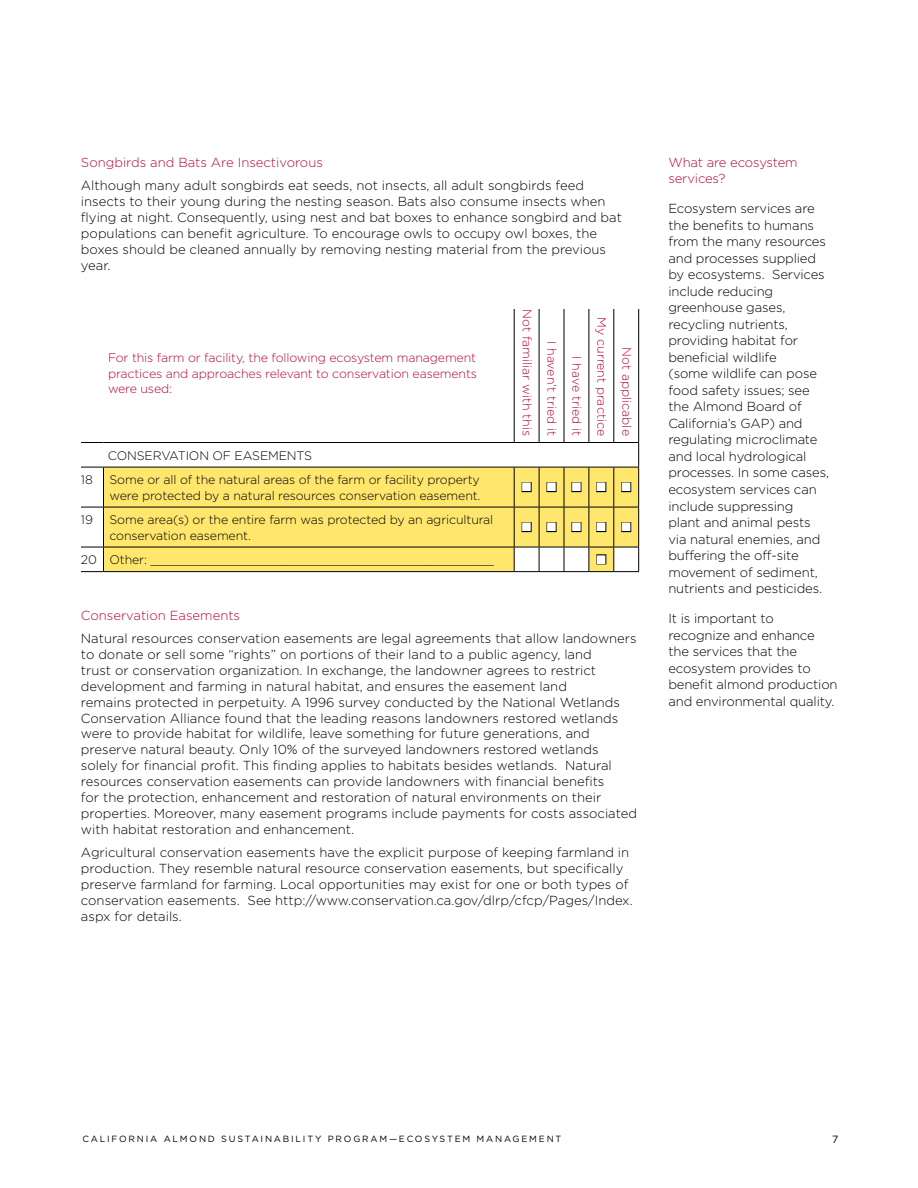
<style>
.page{position:relative;width:918px;height:1188px;background:#fff}
.page>*{position:absolute;margin:0;border:0;box-sizing:border-box;transform-origin:0 0}
.t1{font:300 13.05px/16.5px "Gotham";color:#000}
.t2{font:300 13.05px/16.5px "Gotham";color:#b30838}
.t3{font:300 12.3px/15.3px "Gotham";letter-spacing:-.01em;color:#000}
.t4{font:300 12.3px/15.3px "Gotham";color:#b30838;text-align:justify}
.t5{font:12.3px "Zapf Dingbats ITC";color:#fff}
.t6{font:10.5px "Gotham";color:#000}
.t7{font:9px "Gotham";letter-spacing:.2em;color:#000}
</style>
<div class="page">
<div style="left:104px;top:468px;width:534px;height:103px;background:#ffe76e"></div>
<hr style="left:514px;top:309px;width:1px;height:133px;background:#000">
<hr style="left:539px;top:309px;width:1px;height:133px;background:#000">
<hr style="left:564px;top:309px;width:1px;height:133px;background:#000">
<hr style="left:589px;top:309px;width:1px;height:133px;background:#000">
<hr style="left:613px;top:309px;width:1px;height:133px;background:#000">
<svg style="left:81px;top:442px;width:23px;height:1px"></svg>
<hr style="left:104px;top:442px;width:410px;height:1px;background:#000">
<svg style="left:81px;top:467px;width:22px;height:1px"></svg>
<hr style="left:104px;top:467px;width:410px;height:1px;background:#000">
<hr style="left:103px;top:467px;width:1px;height:40px;background:#000">
<hr style="left:514px;top:467px;width:1px;height:40px;background:#000">
<hr style="left:539px;top:467px;width:1px;height:40px;background:#000">
<hr style="left:564px;top:467px;width:1px;height:40px;background:#000">
<hr style="left:589px;top:467px;width:1px;height:40px;background:#000">
<hr style="left:613px;top:467px;width:1px;height:40px;background:#000">
<hr style="left:638px;top:467px;width:1px;height:40px;background:#000">
<svg style="left:81px;top:507px;width:22px;height:1px"></svg>
<hr style="left:104px;top:507px;width:410px;height:1px;background:#000">
<hr style="left:103px;top:507px;width:1px;height:40px;background:#000">
<hr style="left:514px;top:507px;width:1px;height:40px;background:#000">
<hr style="left:539px;top:507px;width:1px;height:40px;background:#000">
<hr style="left:564px;top:507px;width:1px;height:40px;background:#000">
<hr style="left:589px;top:507px;width:1px;height:40px;background:#000">
<svg style="left:514px;top:507px;width:124px;height:1px"></svg>
<hr style="left:613px;top:507px;width:1px;height:40px;background:#000">
<hr style="left:638px;top:507px;width:1px;height:40px;background:#000">
<hr style="left:104px;top:547px;width:410px;height:1px;background:#000">
<svg style="left:81px;top:547px;width:23px;height:25px"></svg>
<hr style="left:104px;top:571px;width:410px;height:1px;background:#000">
<svg style="left:514px;top:547px;width:125px;height:25px"></svg>
<svg style="left:514px;top:442px;width:125px;height:26px"></svg>
<hr style="left:638px;top:309px;width:1px;height:133px;background:#000">
<div style="left:522px;top:482px;width:10px;height:10px;border:2px solid #000"></div>
<div style="left:546px;top:482px;width:11px;height:10px;border:2px solid #000"></div>
<div style="left:571px;top:482px;width:10px;height:10px;border:2px solid #000"></div>
<div style="left:596px;top:482px;width:10px;height:10px;border:2px solid #000"></div>
<div style="left:621px;top:482px;width:10px;height:10px;border:2px solid #000"></div>
<div style="left:522px;top:522px;width:10px;height:10px;border:2px solid #000"></div>
<div style="left:546px;top:522px;width:11px;height:10px;border:2px solid #000"></div>
<div style="left:571px;top:522px;width:10px;height:10px;border:2px solid #000"></div>
<div style="left:596px;top:522px;width:10px;height:10px;border:2px solid #000"></div>
<div style="left:621px;top:522px;width:10px;height:10px;border:2px solid #000"></div>
<div style="left:596px;top:554px;width:10px;height:10px;border:2px solid #000"></div>
<svg style="left:522px;top:483px;width:34px;height:8px"></svg>
<svg style="left:572px;top:483px;width:34px;height:8px"></svg>
<svg style="left:522px;top:523px;width:34px;height:8px"></svg>
<svg style="left:572px;top:523px;width:34px;height:8px"></svg>
<p class="t2" style="left:81px;top:154px;width:243px">Songbirds and Bats Are Insectivorous</p>
<p class="t1" style="left:81px;top:178px;width:542px;line-height:15.9px">Although many adult songbirds eat seeds, not insects, all adult songbirds feed insects to their young during the nesting season. Bats also consume insects when flying at night. Consequently, using nest and bat boxes to enhance songbird and bat populations can benefit agriculture. To encourage owls to occupy owl boxes, the boxes should be cleaned annually by removing nesting material from the previous year.</p>
<p class="t4" style="left:108px;top:350px;width:371px">For this farm or facility, the following ecosystem management practices and approaches relevant to conservation easements were used:</p>
<p class="t3" style="left:108px;top:447px;width:206px">CONSERVATION OF EASEMENTS</p>
<p class="t4" style="left:535px;top:309px;width:128px;rotate:90deg">Not familiar with this</p>
<p class="t4" style="left:560px;top:341px;width:96px;rotate:90deg">I haven’t tried it</p>
<p class="t4" style="left:585px;top:356px;width:81px;rotate:90deg">I have tried it</p>
<p class="t4" style="left:610px;top:317px;width:120px;rotate:90deg">My current practice</p>
<p class="t4" style="left:635px;top:347px;width:90px;rotate:90deg">Not applicable</p>
<p class="t3" style="left:81px;top:472px;width:13px">18</p>
<p class="t3" style="left:109px;top:472px;width:373px">Some or all of the natural areas of the farm or facility property were protected by a natural resources conservation easement.</p>
<p class="t5" style="left:622px;top:481px;width:11px">■</p>
<p class="t3" style="left:81px;top:512px;width:14px">19</p>
<p class="t3" style="left:109px;top:512px;width:385px">Some area(s) or the entire farm was protected by an agricultural conservation easement.</p>
<p class="t5" style="left:622px;top:521px;width:11px">■</p>
<p class="t3" style="left:81px;top:552px;width:414px">20 Other: _______________________________________________</p>
<p class="t5" style="left:597px;top:554px;width:11px">■</p>
<p class="t2" style="left:81px;top:607px;width:161px">Conservation Easements</p>
<p class="t1" style="left:81px;top:630px;width:558px;line-height:15.9px">Natural resources conservation easements are legal agreements that allow landowners to donate or sell some “rights” on portions of their land to a public agency, land<br>trust or conservation organization. In exchange, the landowner agrees to restrict development and farming in natural habitat, and ensures the easement land<br>remains protected in perpetuity. A 1996 survey conducted by the National Wetlands Conservation Alliance found that the leading reasons landowners restored wetlands were to provide habitat for wildlife, leave something for future generations, and preserve natural beauty. Only 10% of the surveyed landowners restored wetlands solely for financial profit. This finding applies to habitats besides wetlands. Natural resources conservation easements can provide landowners with financial benefits<br>for the protection, enhancement and restoration of natural environments on their properties. Moreover, many easement programs include payments for costs associated with habitat restoration and enhancement.</p>
<p class="t1" style="left:81px;top:845px;width:553px;line-height:15.9px">Agricultural conservation easements have the explicit purpose of keeping farmland in production. They resemble natural resource conservation easements, but specifically preserve farmland for farming. Local opportunities may exist for one or both types of conservation easements. See http://www.conservation.ca.gov/dlrp/cfcp/Pages/Index. aspx for details.</p>
<p class="t2" style="left:668px;top:154px;width:131px">What are ecosystem services?</p>
<p class="t1" style="left:668px;top:200px;width:162px">Ecosystem services are the benefits to humans from the many resources and processes supplied by ecosystems. Services include reducing greenhouse gases, recycling nutrients, providing habitat for beneficial wildlife<br>(some wildlife can pose food safety issues; see the Almond Board of<br>California’s GAP) and regulating microclimate and local hydrological processes. In some cases, ecosystem services can include suppressing<br>plant and animal pests via natural enemies, and buffering the off-site movement of sediment, nutrients and pesticides.</p>
<p class="t1" style="left:668px;top:610px;width:171px">It is important to recognize and enhance the services that the ecosystem provides to benefit almond production and environmental quality.</p>
<p class="t7" style="left:82px;top:1133px;width:480px">CALIFORNIA ALMOND SUSTAINABILITY PROGRAM—ECOSYSTEM MANAGEMENT</p>
<p class="t6" style="left:832px;top:1133px;width:8px">7</p>
</div>
